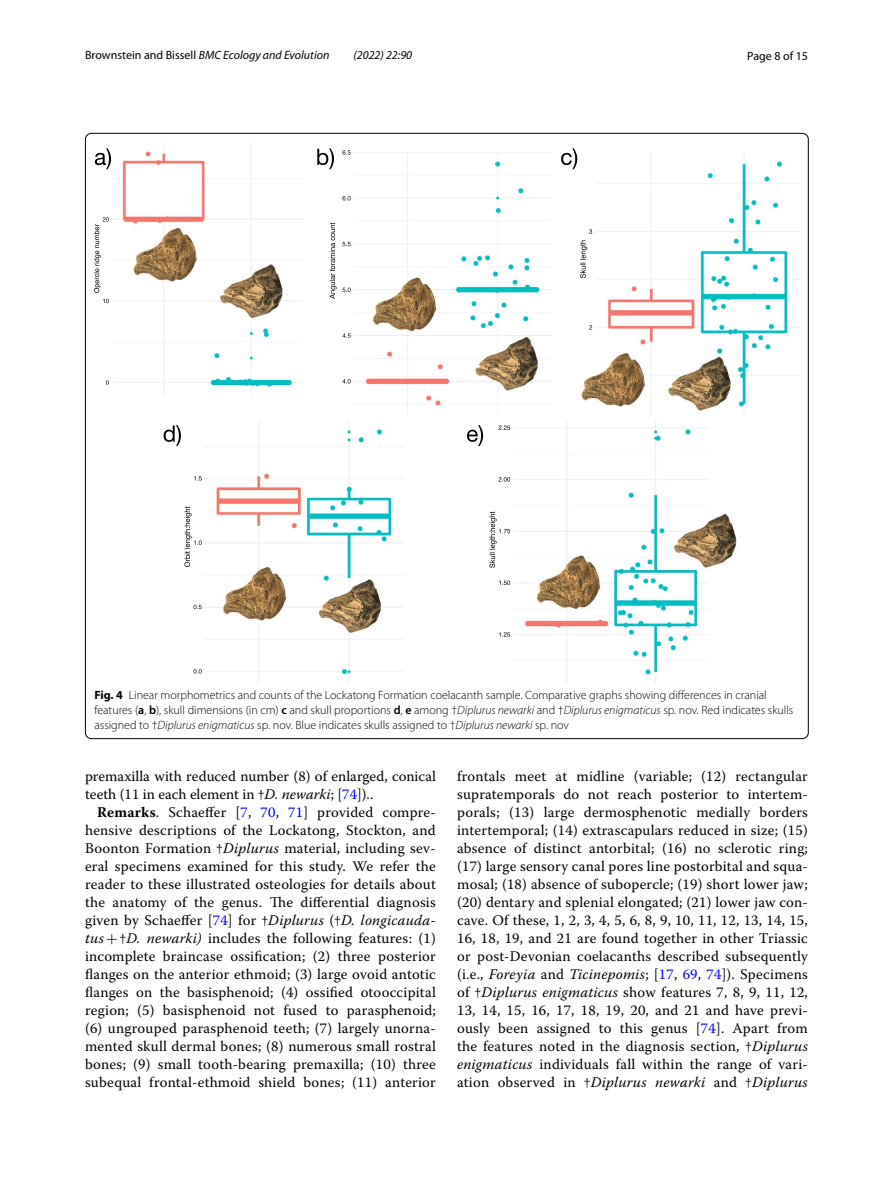
<style>
.page{position:relative;width:893px;height:1187px;background:#fff}
.page>*{position:absolute;margin:0;border:0;box-sizing:border-box;transform-origin:0 0}
.t1{font:14.7px/18px "Warnock Pro";letter-spacing:.015em;color:#000;text-align:justify}
.t2{font:300 12px/15px "Myriad Pro";color:#000}
.t3{font:italic 12px "Myriad Pro";color:#000}
.t4{font:12px "Myriad Pro";color:#000}
.s1{font-style:normal}
.s2{font-weight:700}
.s3{font-weight:600}
.s4{font-style:italic}
.s5{color:#00f}
.s6{font-family:"MTSY"}
</style>
<div class="page">
<img style="left:112px;top:143px;width:688px;height:540px">
<svg style="left:103px;top:299px;width:6px;height:4px"></svg>
<svg style="left:94px;top:217px;width:15px;height:76px"></svg>
<svg style="left:499px;top:632px;width:11px;height:4px"></svg>
<svg style="left:499px;top:580px;width:11px;height:5px"></svg>
<svg style="left:498px;top:477px;width:12px;height:4px"></svg>
<svg style="left:498px;top:425px;width:12px;height:5px"></svg>
<svg style="left:489px;top:511px;width:21px;height:56px"></svg>
<svg style="left:194px;top:669px;width:8px;height:4px"></svg>
<svg style="left:194px;top:604px;width:8px;height:5px"></svg>
<svg style="left:194px;top:476px;width:8px;height:4px"></svg>
<svg style="left:184px;top:506px;width:18px;height:61px"></svg>
<svg style="left:589px;top:325px;width:3px;height:4px"></svg>
<svg style="left:589px;top:229px;width:3px;height:5px"></svg>
<svg style="left:580px;top:240px;width:7px;height:38px"></svg>
<svg style="left:342px;top:379px;width:9px;height:4px"></svg>
<svg style="left:342px;top:333px;width:9px;height:5px"></svg>
<svg style="left:342px;top:196px;width:9px;height:4px"></svg>
<svg style="left:342px;top:150px;width:9px;height:5px"></svg>
<svg style="left:330px;top:223px;width:21px;height:76px"></svg>
<svg style="left:95px;top:148px;width:16px;height:21px"></svg>
<svg style="left:317px;top:148px;width:17px;height:21px"></svg>
<svg style="left:561px;top:148px;width:16px;height:21px"></svg>
<svg style="left:467px;top:425px;width:16px;height:21px"></svg>
<svg style="left:164px;top:425px;width:17px;height:21px"></svg>
<p class="t3" style="left:85px;top:48px;width:246px"><span class="s1">Brownstein and Bissell</span> BMC Ecology and Evolution</p>
<p class="t3" style="left:353px;top:48px;width:60px">(2022) 22:90</p>
<p class="t4" style="left:747px;top:48px;width:62px">Page 8 of 15</p>
<p class="t2" style="left:94px;top:687px;width:700px"><span class="s2">Fig. 4</span> Linear morphometrics and counts of the Lockatong Formation coelacanth sample. Comparative graphs showing differences in cranial features (<span class="s3">a</span>, <span class="s3">b</span>), skull dimensions (in cm) <span class="s3">c</span> and skull proportions <span class="s3">d</span>, <span class="s3">e</span> among †<span class="s4">Diplurus newarki</span> and †<span class="s4">Diplurus enigmaticus</span> sp. nov. Red indicates skulls assigned to †<span class="s4">Diplurus enigmaticus</span> sp. nov. Blue indicates skulls assigned to †<span class="s4">Diplurus newarki</span> sp. nov</p>
<p class="t1" style="left:85px;top:766px;width:352px">premaxilla with reduced number (8) of enlarged, conical teeth (11 in each element in †<span class="s4">D. newarki</span>; [<span class="s5">74</span>])..</p>
<p class="t1" style="left:85px;top:802px;width:352px;text-indent:12px"><span class="s2">Remarks</span>. Schaeffer [<span class="s5">7</span>, <span class="s5">70</span>, <span class="s5">71</span>] provided compre&shy;hensive descriptions of the Lockatong, Stockton, and Boonton Formation †<span class="s4">Diplurus</span> material, including sev&shy;eral specimens examined for this study. We refer the reader to these illustrated osteologies for details about the anatomy of the genus. The differential diagnosis given by Schaeffer [<span class="s5">74</span>] for †<span class="s4">Diplurus</span> (†<span class="s4">D. longicauda&shy;tus</span><span class="s6">+</span>†<span class="s4">D. newarki)</span> includes the following features: (1) incomplete braincase ossification; (2) three posterior flanges on the anterior ethmoid; (3) large ovoid antotic flanges on the basisphenoid; (4) ossified otooccipital region; (5) basisphenoid not fused to parasphenoid; (6) ungrouped parasphenoid teeth; (7) largely unorna&shy;mented skull dermal bones; (8) numerous small rostral bones; (9) small tooth-bearing premaxilla; (10) three subequal frontal-ethmoid shield bones; (11) anterior</p>
<p class="t1" style="left:457px;top:766px;width:352px">frontals meet at midline (variable; (12) rectangular supratemporals do not reach posterior to intertem&shy;porals; (13) large dermosphenotic medially borders intertemporal; (14) extrascapulars reduced in size; (15) absence of distinct antorbital; (16) no sclerotic ring; (17) large sensory canal pores line postorbital and squa&shy;mosal; (18) absence of subopercle; (19) short lower jaw; (20) dentary and splenial elongated; (21) lower jaw con&shy;cave. Of these, 1, 2, 3, 4, 5, 6, 8, 9, 10, 11, 12, 13, 14, 15, 16, 18, 19, and 21 are found together in other Triassic or post-Devonian coelacanths described subsequently (i.e., <span class="s4">Foreyia</span> and <span class="s4">Ticinepomis</span>; [<span class="s5">17</span>, <span class="s5">69</span>, <span class="s5">74</span>]). Specimens of †<span class="s4">Diplurus enigmaticus</span> show features 7, 8, 9, 11, 12, 13, 14, 15, 16, 17, 18, 19, 20, and 21 and have previ&shy;ously been assigned to this genus [<span class="s5">74</span>]. Apart from the features noted in the diagnosis section, †<span class="s4">Diplurus enigmaticus</span> individuals fall within the range of vari&shy;ation observed in †<span class="s4">Diplurus newarki</span> and †<span class="s4">Diplurus</span></p>
</div>
